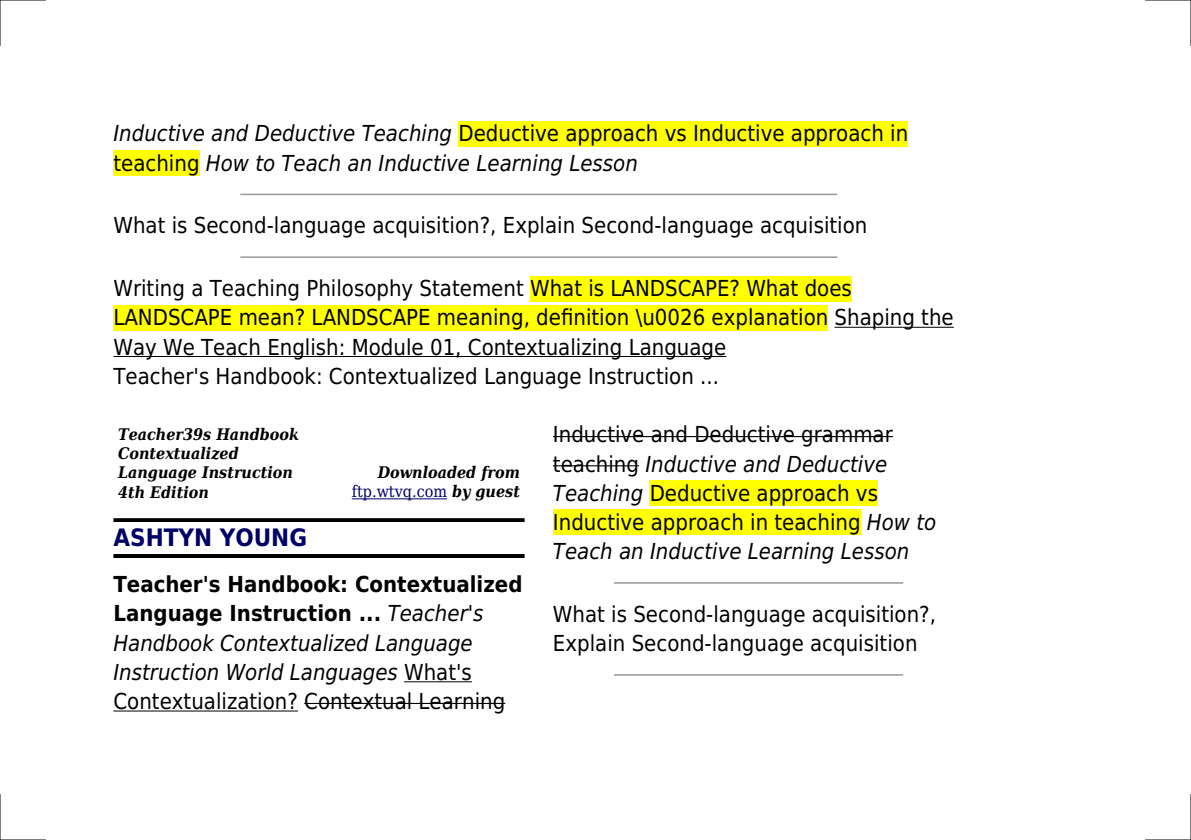
<style>
.page{position:relative;width:1191px;height:840px;background:#fff}
.page>*{position:absolute;margin:0;border:0;box-sizing:border-box;transform-origin:0 0}
.t1{font:700 24px "DejaVu Sans Condensed";color:#006}
.t2{font:22px/29.2px "DejaVu Sans Condensed";color:#000}
.t3{font:italic 22px/29.2px "DejaVu Sans Condensed";color:#000}
.t4{font:italic 700 16px/19.2px "DejaVu Serif Condensed";color:#000}
.s1{font-style:normal}
.s2{font-style:italic}
.s3{font-weight:400;font-style:normal;color:#006}
.s4{font-weight:700;font-style:normal}
</style>
<div class="page">
<div style="left:458px;top:121px;width:450px;height:25px;background:#ff0"></div>
<div style="left:113px;top:150px;width:86px;height:26px;background:#ff0"></div>
<hr style="left:241px;top:193px;width:595px;height:2px;background:#999">
<hr style="left:241px;top:256px;width:595px;height:2px;background:#999">
<div style="left:530px;top:275px;width:322px;height:26px;background:#ff0"></div>
<div style="left:113px;top:305px;width:715px;height:25px;background:#ff0"></div>
<hr style="left:834px;top:326px;width:119px;height:1px;background:#000">
<hr style="left:113px;top:356px;width:613px;height:1px;background:#000">
<hr style="left:352px;top:498px;width:95px;height:1px;background:#006">
<svg style="left:113px;top:518px;width:411px;height:4px;background:#0b0b0b"></svg>
<svg style="left:113px;top:554px;width:411px;height:3px"></svg>
<hr style="left:404px;top:681px;width:68px;height:1px;background:#000">
<hr style="left:113px;top:710px;width:185px;height:1px;background:#000">
<hr style="left:304px;top:702px;width:201px;height:1px;background:#000">
<hr style="left:553px;top:436px;width:340px;height:1px;background:#000">
<hr style="left:553px;top:465px;width:86px;height:1px;background:#000">
<div style="left:649px;top:480px;width:229px;height:25px;background:#ff0"></div>
<div style="left:553px;top:509px;width:307px;height:26px;background:#ff0"></div>
<hr style="left:614px;top:582px;width:288px;height:1px;background:#999">
<hr style="left:614px;top:673px;width:288px;height:2px;background:#999">
<hr style="left:0;top:0;width:45px;height:1px;background:#000">
<hr style="left:1145px;top:0;width:46px;height:1px;background:#000">
<hr style="left:0;top:839px;width:45px;height:1px;background:#000">
<hr style="left:1145px;top:839px;width:46px;height:1px;background:#000">
<hr style="left:0;top:0;width:1px;height:45px;background:#000">
<hr style="left:0;top:794px;width:1px;height:45px;background:#000">
<hr style="left:1190px;top:0;width:1px;height:45px;background:#000">
<hr style="left:1190px;top:794px;width:1px;height:45px;background:#000">
<p class="t3" style="left:113px;top:119px;width:796px">Inductive and Deductive Teaching <span class="s1">Deductive approach vs Inductive approach in teaching</span> How to Teach an Inductive Learning Lesson</p>
<p class="t2" style="left:113px;top:211px;width:755px">What is Second-language acquisition?, Explain Second-language acquisition</p>
<p class="t2" style="left:113px;top:274px;width:842px">Writing a Teaching Philosophy Statement What is LANDSCAPE? What does LANDSCAPE mean? LANDSCAPE meaning, definition \u0026 explanation Shaping the Way We Teach English: Module 01, Contextualizing Language<br>Teacher's Handbook: Contextualized Language Instruction ...</p>
<p class="t4" style="left:118px;top:424px;width:182px">Teacher39s Handbook<br>Contextualized<br>Language Instruction<br>4th Edition</p>
<p class="t2" style="left:553px;top:420px;width:385px">Inductive and Deductive grammar teaching <span class="s2">Inductive and Deductive Teaching</span> Deductive approach vs Inductive approach in teaching <span class="s2">How to Teach an Inductive Learning Lesson</span></p>
<p class="t4" style="left:352px;top:463px;width:170px;text-align:right">Downloaded from <span class="s3">ftp.wtvq.com</span> by guest</p>
<p class="t1" style="left:113px;top:524px;width:195px">ASHTYN YOUNG</p>
<p class="t3" style="left:113px;top:569px;width:410px"><span class="s4">Teacher's Handbook: Contextualized Language Instruction ...</span> Teacher's Handbook Contextualized Language Instruction World Languages <span class="s1">What's Contextualization? Contextual Learning</span></p>
<p class="t2" style="left:553px;top:599px;width:384px">What is Second-language acquisition?,<br>Explain Second-language acquisition</p>
</div>
